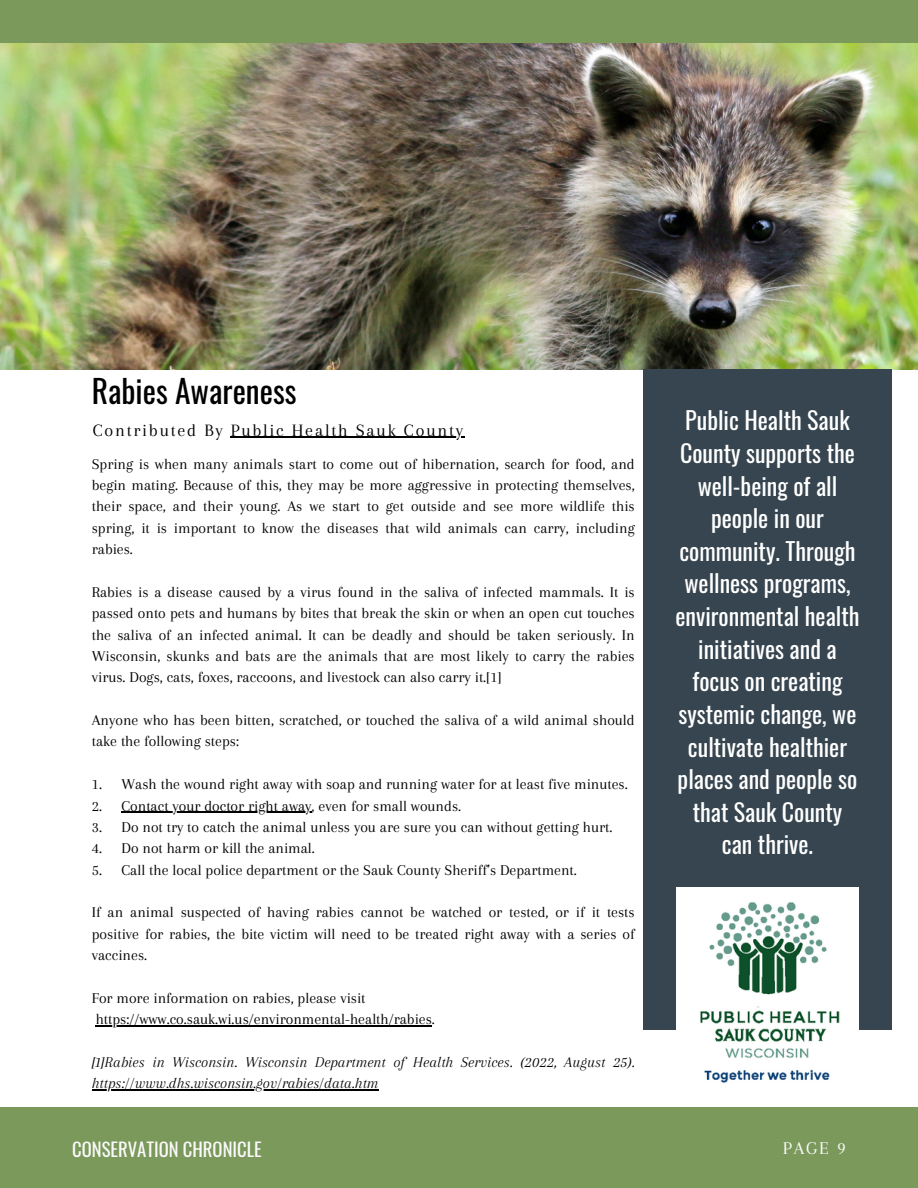
<style>
.page{position:relative;width:918px;height:1188px;background:#fff}
.page>*{position:absolute;margin:0;border:0;box-sizing:border-box;transform-origin:0 0}
.t1{font:31.5px "Oswald";color:#000}
.t2{font:24px/32.7px "Oswald";color:#fff;text-align:center}
.t3{font:18.6px "Oswald";color:#fafafa}
.t4{font:18.6px "Arapey";color:#fafafa}
.t5{font:18px "Arapey";letter-spacing:.1em;color:#000}
.t6{font:15.6px/21.3px "Arapey";color:#000;text-align:justify}
.t7{font:italic 15.6px/21.3px "Arapey";color:#000}
</style>
<div class="page">
<img style="left:0;top:43px;width:918px;height:326px">
<div style="left:643px;top:369px;width:249px;height:661px;background:#36454f"></div>
<div style="left:0;top:1107px;width:918px;height:81px;background:#7a995b"></div>
<img style="left:676px;top:887px;width:183px;height:196px">
<hr style="left:122px;top:812px;width:190px;height:1px;background:#000">
<hr style="left:96px;top:1025px;width:336px;height:2px;background:#000">
<hr style="left:92px;top:1090px;width:286px;height:1px;background:#000">
<div style="left:0;top:0;width:918px;height:43px;background:#7a995b"></div>
<hr style="left:231px;top:437px;width:234px;height:1px;background:#000">
<h1 class="t1" style="left:92px;top:367px;width:206px">Rabies Awareness</h1>
<p class="t5" style="left:93px;top:420px;width:372px">Contributed By Public Health Sauk County</p>
<p class="t6" style="left:92px;top:453px;width:544px">Spring is when many animals start to come out of hibernation, search for food, and begin mating. Because of this, they may be more aggressive in protecting themselves, their space, and their young. As we start to get outside and see more wildlife this spring, it is important to know the diseases that wild animals can carry, including rabies.</p>
<p class="t6" style="left:92px;top:581px;width:544px">Rabies is a disease caused by a virus found in the saliva of infected mammals. It is passed onto pets and humans by bites that break the skin or when an open cut touches the saliva of an infected animal. It can be deadly and should be taken seriously. In Wisconsin, skunks and bats are the animals that are most likely to carry the rabies virus. Dogs, cats, foxes, raccoons, and livestock can also carry it.[1]</p>
<p class="t6" style="left:92px;top:709px;width:544px">Anyone who has been bitten, scratched, or touched the saliva of a wild animal should take the following steps:</p>
<p class="t6" style="left:92px;top:774px;width:537px">1. Wash the wound right away with soap and running water for at least five minutes.</p>
<p class="t6" style="left:92px;top:795px;width:371px">2. Contact your doctor right away, even for small wounds.</p>
<p class="t6" style="left:92px;top:816px;width:522px">3. Do not try to catch the animal unless you are sure you can without getting hurt.</p>
<p class="t6" style="left:92px;top:838px;width:225px">4. Do not harm or kill the animal.</p>
<p class="t6" style="left:92px;top:859px;width:487px">5. Call the local police department or the Sauk County Sheriff’s Department.</p>
<p class="t6" style="left:92px;top:902px;width:544px">If an animal suspected of having rabies cannot be watched or tested, or if it tests positive for rabies, the bite victim will need to be treated right away with a series of vaccines.</p>
<p class="t6" style="left:92px;top:987px;width:345px">For more information on rabies, please visit https://www.co.sauk.wi.us/environmental-health/rabies.</p>
<p class="t7" style="left:92px;top:1051px;width:544px">[1]Rabies in Wisconsin. Wisconsin Department of Health Services. (2022, August 25). https://www.dhs.wisconsin.gov/rabies/data.htm</p>
<p class="t2" style="left:676px;top:403px;width:185px">Public Health Sauk<br>County supports the well-being of all people in our community. Through wellness programs, environmental health initiatives and a focus on creating systemic change, we cultivate healthier places and people so that Sauk County can thrive.</p>
<p class="t3" style="left:72px;top:1135px;width:191px">CONSERVATION CHRONICLE</p>
<p class="t4" style="left:783px;top:1138px;width:64px">PAGE 9</p>
</div>
